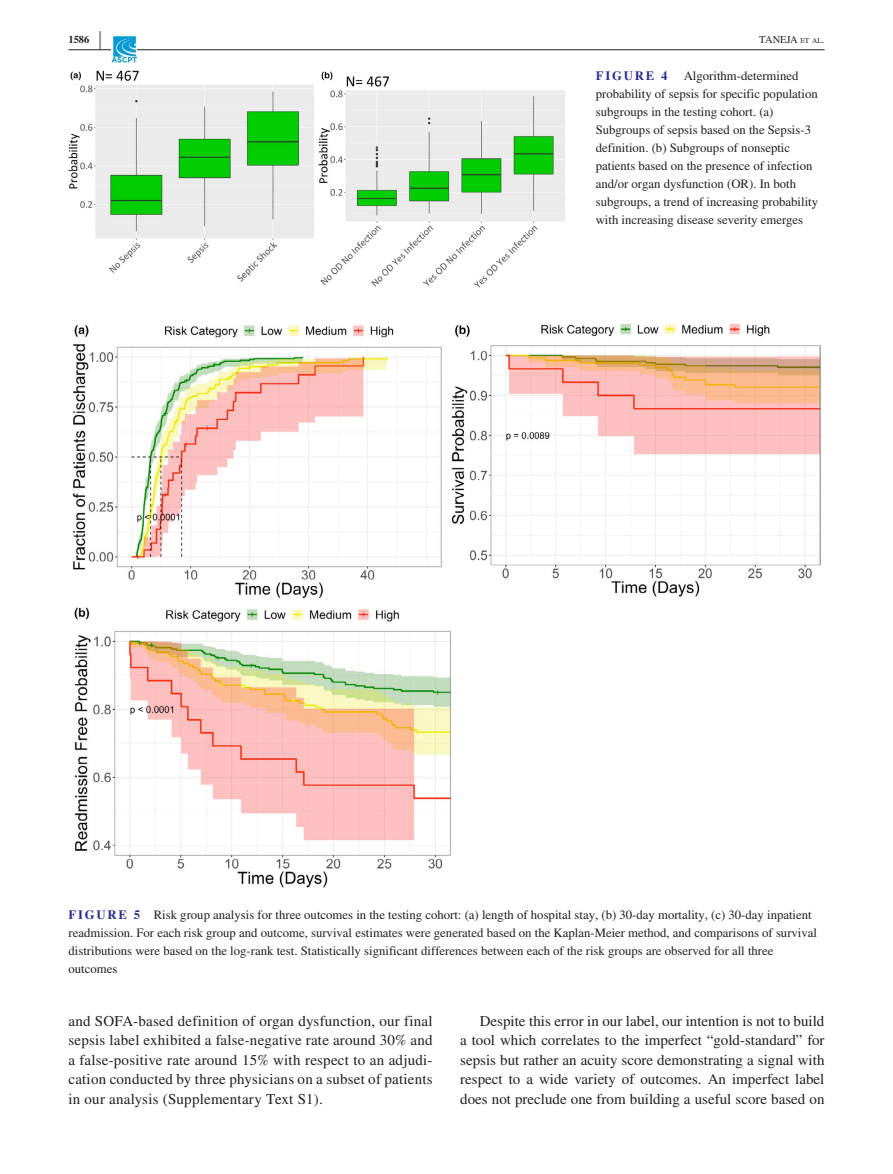
<style>
.page{position:relative;width:893px;height:1174px;background:#fff}
.page>*{position:absolute;margin:0;border:0;box-sizing:border-box;transform-origin:0 0}
.t1{font:700 25.95px "STIX";color:#231f20;scale:.36 1}
.t2{font:15px/19.5px "STIX";color:#231f20;text-align:justify}
.t3{font:12.75px/18px "STIX";color:#231f20}
.t4{font:700 12.75px "STIX";letter-spacing:.14em;color:#2c2d8c}
.t5{font:10.5px "STIX";color:#231f20}
.t6{font:700 10.5px "STIX";color:#231f20}
.s1{font-size:7.35px}
.s2{font-weight:700;color:#2c2d8c}
</style>
<div class="page">
<hr style="left:68px;top:49px;width:756px;height:1px;background:#231f20">
<img style="left:111px;top:37px;width:26px;height:25px">
<img style="left:68px;top:70px;width:497px;height:217px">
<img style="left:72px;top:324px;width:749px;height:563px">
<p class="t6" style="left:68px;top:33px;width:22px">1586</p>
<h1 class="t1" style="left:99px;top:25px;width:7px">|</h1>
<p class="t5" style="left:759px;top:32px;width:67px">TANEJA <span class="s1">et al</span>.</p>
<p class="t4" style="left:596px;top:68px;width:73px">FIGURE 4</p>
<p class="t3" style="left:596px;top:67px;width:224px;text-indent:88px">Algorithm-determined probability of sepsis for specific population subgroups in the testing cohort. (a)<br>Subgroups of sepsis based on the Sepsis-3 definition. (b) Subgroups of nonseptic patients based on the presence of infection and/or organ dysfunction (OR). In both subgroups, a trend of increasing probability with increasing disease severity emerges</p>
<p class="t3" style="left:68px;top:907px;width:750px"><span class="s2">FIGURE 5</span> Risk group analysis for three outcomes in the testing cohort: (a) length of hospital stay, (b) 30-day mortality, (c) 30-day inpatient readmission. For each risk group and outcome, survival estimates were generated based on the Kaplan-Meier method, and comparisons of survival distributions were based on the log-rank test. Statistically significant differences between each of the risk groups are observed for all three outcomes</p>
<p class="t2" style="left:68px;top:1012px;width:366px">and SOFA-based definition of organ dysfunction, our final sepsis label exhibited a false-negative rate around 30% and a false-positive rate around 15% with respect to an adjudi&shy;cation conducted by three physicians on a subset of patients in our analysis (Supplementary Text S1).</p>
<p class="t2" style="left:460px;top:1012px;width:366px;text-indent:20px">Despite this error in our label, our intention is not to build a tool which correlates to the imperfect “gold-standard” for sepsis but rather an acuity score demonstrating a signal with respect to a wide variety of outcomes. An imperfect label does not preclude one from building a useful score based on</p>
</div>
